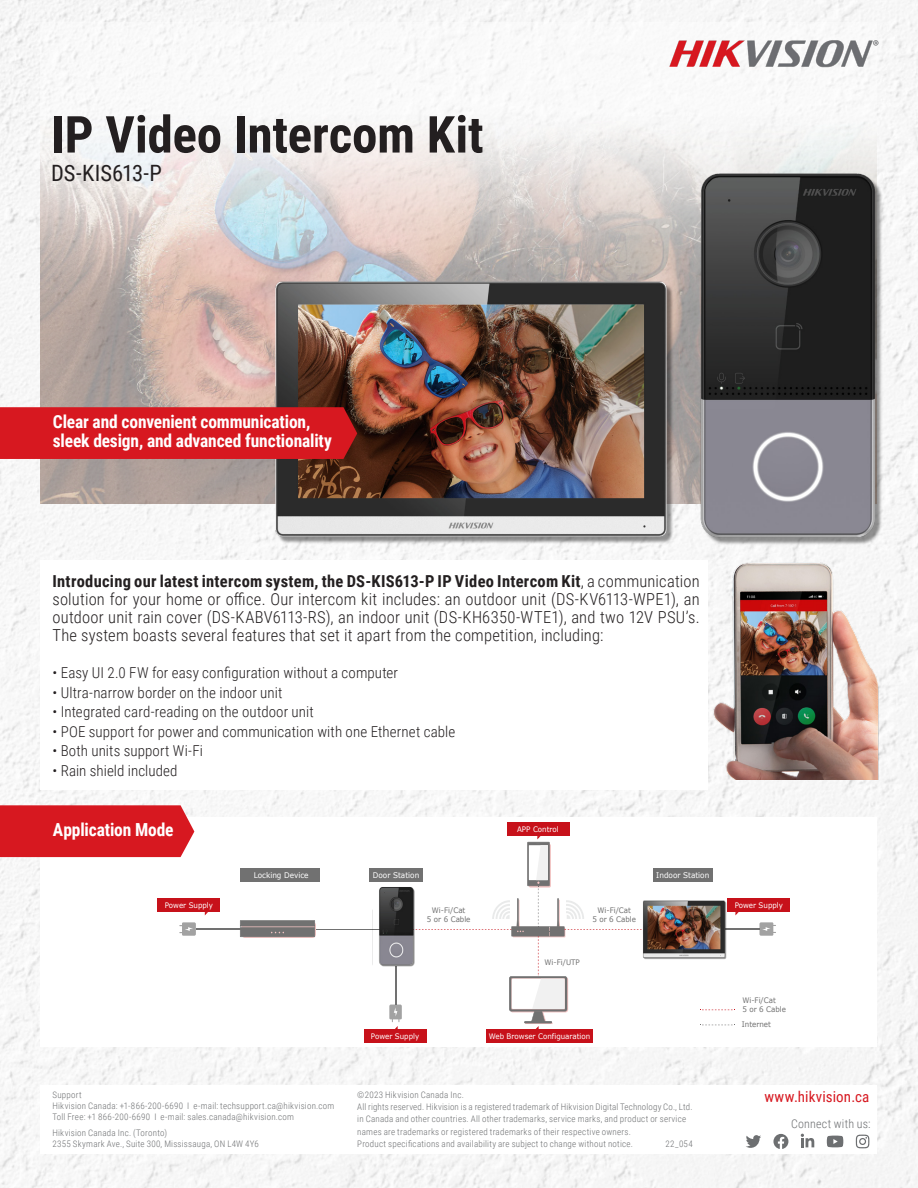
<style>
.page{position:relative;width:918px;height:1188px;background:#fff}
.page>*{position:absolute;margin:0;border:0;box-sizing:border-box;transform-origin:0 0}
.t1{font:700 51px "Roboto Condensed";letter-spacing:-.005em;color:#231f20}
.t2{font:22.5px "Roboto Condensed";color:#231f20}
.t3{font:700 18px "Roboto Condensed";letter-spacing:-.01em;color:#fff}
.t4{font:300 16.5px/18px "Roboto Condensed";letter-spacing:.01em;color:#231f20;text-align:justify}
.t5{font:300 15px "Roboto Condensed";letter-spacing:.005em;color:#231f20}
.t6{font:15px "Roboto Condensed";letter-spacing:.005em;color:#d71820}
.t7{font:300 12px "Roboto Condensed";letter-spacing:.015em;color:#6d6f71}
.t8{font:300 9px/12.1px "Roboto Condensed";letter-spacing:.025em;color:#6d6f71}
.t9{font:7.8px "Verdana";color:#fff;scale:.94 1}
.t10{font:7.65px/9.1px "Verdana";color:#717171;text-align:center;scale:.94 1}
.t11{font:7.65px "Verdana";color:#fff;scale:.94 1}
.s1{font-weight:700}
</style>
<div class="page">
<img style="left:0;top:0;width:918px;height:1188px">
<div style="left:40px;top:1085px;width:837px;height:68px;background:#fff"></div>
<div style="left:40px;top:560px;width:668px;height:230px;background:#fff"></div>
<div style="left:40px;top:817px;width:838px;height:230px;background:#fff"></div>
<img style="left:40px;top:23px;width:837px;height:480px">
<div style="left:507px;top:823px;width:63px;height:13px;background:#c7111a"></div>
<div style="left:158px;top:899px;width:62px;height:13px;background:#c7111a"></div>
<div style="left:728px;top:899px;width:62px;height:13px;background:#c7111a"></div>
<div style="left:364px;top:1029px;width:63px;height:14px;background:#c7111a"></div>
<div style="left:369px;top:868px;width:54px;height:14px;background:#717171"></div>
<svg style="left:179px;top:922px;width:17px;height:14px"></svg>
<div style="left:240px;top:868px;width:80px;height:14px;background:#717171"></div>
<div style="left:241px;top:922px;width:75px;height:16px;background:#e6bcbb;border-radius:4px"></div>
<svg style="left:240px;top:920px;width:75px;height:17px"></svg>
<hr style="left:240px;top:925px;width:75px;height:1px;background:#717171">
<hr style="left:316px;top:929px;width:64px;height:1px;background:#717171">
<hr style="left:196px;top:928px;width:44px;height:2px;background:#717171">
<svg style="left:389px;top:1005px;width:13px;height:24px"></svg>
<hr style="left:395px;top:966px;width:1px;height:39px;background:#717171">
<svg style="left:759px;top:922px;width:17px;height:14px"></svg>
<hr style="left:707px;top:928px;width:52px;height:2px;background:#717171">
<div style="left:486px;top:1029px;width:106px;height:14px;background:#c7111a"></div>
<svg style="left:418px;top:836px;width:321px;height:193px"></svg>
<img style="left:379px;top:887px;width:39px;height:83px">
<img style="left:639px;top:894px;width:90px;height:69px">
<img style="left:639px;top:23px;width:254px;height:56px">
<svg style="left:746px;top:1135px;width:15px;height:13px"></svg>
<svg style="left:773px;top:1134px;width:15px;height:15px"></svg>
<svg style="left:801px;top:1134px;width:13px;height:13px"></svg>
<svg style="left:827px;top:1136px;width:16px;height:11px"></svg>
<svg style="left:856px;top:1135px;width:13px;height:13px"></svg>
<img style="left:683px;top:157px;width:207px;height:389px">
<img style="left:262px;top:262px;width:416px;height:284px">
<img style="left:708px;top:560px;width:177px;height:220px">
<div style="left:0;top:407px;width:357px;height:52px;background:#d71820"></div>
<div style="left:0;top:805px;width:194px;height:52px;background:#d71820"></div>
<p class="t1" style="left:51px;top:99px;width:434px">IP Video Intercom Kit</p>
<p class="t2" style="left:51px;top:157px;width:113px">DS-KIS613-P</p>
<p class="t3" style="left:53px;top:409px;width:259px">Clear and convenient communication,</p>
<p class="t3" style="left:53px;top:428px;width:280px">sleek design, and advanced functionality</p>
<p class="t4" style="left:52px;top:571px;width:649px"><span class="s1">Introducing our latest intercom system, the DS-KIS613-P IP Video Intercom Kit</span>, a communication solution for your home or office. Our intercom kit includes: an outdoor unit (DS-KV6113-WPE1), an outdoor unit rain cover (DS-KABV6113-RS), an indoor unit (DS-KH6350-WTE1), and two 12V PSU’s.<br>The system boasts several features that set it apart from the competition, including:</p>
<p class="t5" style="left:52px;top:663px;width:347px">• Easy UI 2.0 FW for easy configuration without a computer</p>
<p class="t5" style="left:52px;top:682px;width:231px">• Ultra-narrow border on the indoor unit</p>
<p class="t5" style="left:52px;top:702px;width:263px">• Integrated card-reading on the outdoor unit</p>
<p class="t5" style="left:52px;top:721px;width:404px">• POE support for power and communication with one Ethernet cable</p>
<p class="t5" style="left:52px;top:741px;width:152px">• Both units support Wi-Fi</p>
<p class="t5" style="left:52px;top:760px;width:127px">• Rain shield included</p>
<p class="t3" style="left:53px;top:817px;width:122px">Application Mode</p>
<p class="t9" style="left:254px;top:870px;width:60px">Locking Device</p>
<p class="t11" style="left:517px;top:824px;width:46px">APP Control</p>
<p class="t9" style="left:373px;top:870px;width:51px">Door Station</p>
<p class="t9" style="left:656px;top:870px;width:58px">Indoor Station</p>
<p class="t11" style="left:165px;top:900px;width:53px">Power Supply</p>
<p class="t11" style="left:735px;top:900px;width:53px">Power Supply</p>
<p class="t10" style="left:427px;top:906px;width:48px">Wi-Fi/Cat<br>5 or 6 Cable</p>
<p class="t10" style="left:592px;top:906px;width:48px">Wi-Fi/Cat<br>5 or 6 Cable</p>
<p class="t10" style="left:545px;top:958px;width:39px">Wi-Fi/UTP</p>
<p class="t10" style="left:742px;top:996px;width:48px;text-align:left">Wi-Fi/Cat<br>5 or 6 Cable</p>
<p class="t8" style="left:52px;top:1088px;width:31px">Support</p>
<p class="t8" style="left:52px;top:1099px;width:283px">Hikvision Canada: +1-866-200-6690 I e-mail: techsupport.ca@hikvision.com</p>
<p class="t8" style="left:52px;top:1110px;width:243px">Toll Free: +1 866-200-6690 I e-mail: sales.canada@hikvision.com</p>
<p class="t8" style="left:52px;top:1127px;width:116px">Hikvision Canada Inc. (Toronto)</p>
<p class="t8" style="left:52px;top:1138px;width:208px">2355 Skymark Ave., Suite 300, Mississauga, ON L4W 4Y6</p>
<p class="t11" style="left:371px;top:1031px;width:53px">Power Supply</p>
<p class="t11" style="left:489px;top:1031px;width:109px">Web Browser Configuaration</p>
<p class="t8" style="left:357px;top:1088px;width:108px">©2023 Hikvision Canada Inc.</p>
<p class="t8" style="left:357px;top:1101px;width:337px">All rights reserved. Hikvision is a registered trademark of Hikvision Digital Technology Co., Ltd. in Canada and other countries. All other trademarks, service marks, and product or service names are trademarks or registered trademarks of their respective owners.</p>
<p class="t8" style="left:357px;top:1137px;width:277px">Product specifications and availability are subject to change without notice.</p>
<p class="t8" style="left:665px;top:1137px;width:29px">22_054</p>
<p class="t10" style="left:742px;top:1020px;width:32px">Internet</p>
<p class="t6" style="left:764px;top:1086px;width:107px">www.hikvision.ca</p>
<p class="t7" style="left:791px;top:1116px;width:81px">Connect with us:</p>
</div>
